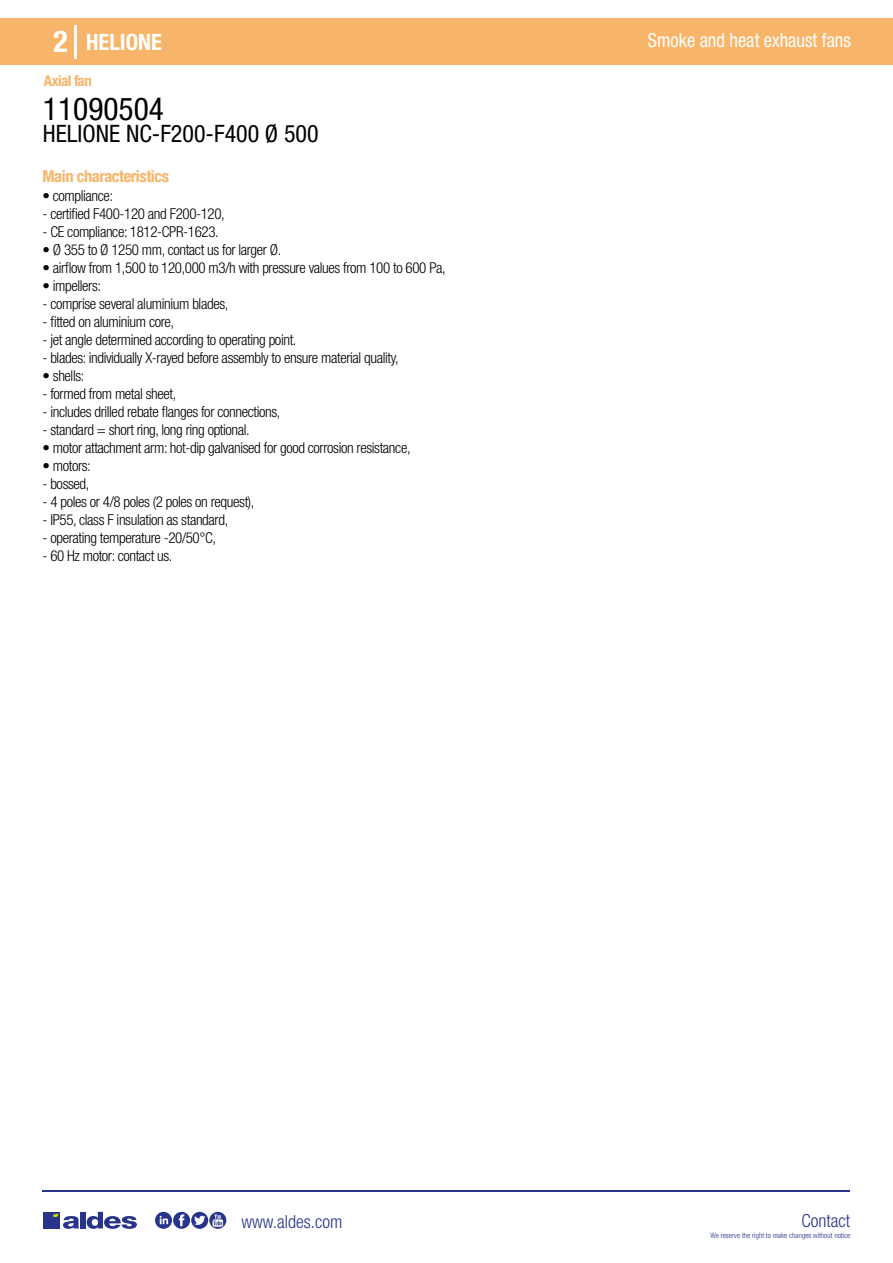
<style>
.page{position:relative;width:893px;height:1263px;background:#fff}
.page>*{position:absolute;margin:0;border:0;box-sizing:border-box;transform-origin:0 0}
.t1{font:condensed 31.5px "Helvetica Neue LT Std";color:#000}
.t2{font:700 condensed 30px "Helvetica Neue LT Std";color:#fff}
.t3{font:condensed 24px "Helvetica Neue LT Std";color:#000}
.t4{font:700 condensed 22.5px "Helvetica Neue LT Std";color:#fff}
.t5{font:condensed 19.5px "Helvetica Neue LT Std";color:#fff;scale:.95 1}
.t6{font:300 condensed 18px "Helvetica Neue";color:#28348b}
.t7{font:700 condensed 16.5px "Helvetica Neue LT Std";letter-spacing:-.025em;color:#f8b469}
.t8{font:300 condensed 15px "Helvetica Neue LT Std";letter-spacing:-.025em;color:#000}
.t9{font:700 condensed 15px "Helvetica Neue LT Std";letter-spacing:-.035em;color:#f8b469}
.t10{font:300 condensed 7.5px "Helvetica Neue";color:#28348b}
</style>
<div class="page">
<div style="left:0;top:18px;width:893px;height:46px;background:#f8b469"></div>
<hr style="left:74px;top:25px;width:2px;height:33px;background:#fff">
<hr style="left:43px;top:1190px;width:807px;height:1px;background:#28348b">
<svg style="left:155px;top:1212px;width:71px;height:17px"></svg>
<div style="left:43px;top:1212px;width:17px;height:16px;background:#28348b"></div>
<div style="left:80px;top:1212px;width:6px;height:16px;background:#28348b"></div>
<svg style="left:87px;top:1212px;width:50px;height:17px"></svg>
<svg style="left:53px;top:1213px;width:26px;height:16px"></svg>
<h2 class="t2" style="left:54px;top:24px;width:16px">2</h2>
<h3 class="t4" style="left:86px;top:28px;width:77px">HELIONE</h3>
<h3 class="t5" style="left:648px;top:29px;width:215px">Smoke and heat exhaust fans</h3>
<p class="t9" style="left:44px;top:71px;width:49px">Axial fan</p>
<h1 class="t1" style="left:43px;top:91px;width:122px">11090504</h1>
<h3 class="t3" style="left:43px;top:120px;width:277px">HELIONE NC-F200-F400 Ø 500</h3>
<p class="t7" style="left:43px;top:166px;width:128px">Main characteristics</p>
<p class="t8" style="left:43px;top:187px;width:72px">• compliance:</p>
<p class="t8" style="left:43px;top:205px;width:184px">- certified F400-120 and F200-120,</p>
<p class="t8" style="left:43px;top:223px;width:178px">- CE compliance: 1812-CPR-1623.</p>
<p class="t8" style="left:43px;top:241px;width:240px">• Ø 355 to Ø 1250 mm, contact us for larger Ø.</p>
<p class="t8" style="left:43px;top:259px;width:405px">• airflow from 1,500 to 120,000 m3/h with pressure values from 100 to 600 Pa,</p>
<p class="t8" style="left:43px;top:277px;width:60px">• impellers:</p>
<p class="t8" style="left:43px;top:295px;width:187px">- comprise several aluminium blades,</p>
<p class="t8" style="left:43px;top:313px;width:133px">- fitted on aluminium core,</p>
<p class="t8" style="left:43px;top:331px;width:255px">- jet angle determined according to operating point.</p>
<p class="t8" style="left:43px;top:349px;width:358px">- blades: individually X-rayed before assembly to ensure material quality,</p>
<p class="t8" style="left:43px;top:367px;width:43px">• shells:</p>
<p class="t8" style="left:43px;top:385px;width:135px">- formed from metal sheet,</p>
<p class="t8" style="left:43px;top:403px;width:239px">- includes drilled rebate flanges for connections,</p>
<p class="t8" style="left:43px;top:421px;width:209px">- standard = short ring, long ring optional.</p>
<p class="t8" style="left:43px;top:439px;width:370px">• motor attachment arm: hot-dip galvanised for good corrosion resistance,</p>
<p class="t8" style="left:43px;top:457px;width:50px">• motors:</p>
<p class="t8" style="left:43px;top:475px;width:48px">- bossed,</p>
<p class="t8" style="left:43px;top:493px;width:213px">- 4 poles or 4/8 poles (2 poles on request),</p>
<p class="t8" style="left:43px;top:511px;width:187px">- IP55, class F insulation as standard,</p>
<p class="t8" style="left:43px;top:529px;width:175px">- operating temperature -20/50°C,</p>
<p class="t8" style="left:43px;top:547px;width:131px">- 60 Hz motor: contact us.</p>
<p class="t6" style="left:241px;top:1211px;width:102px">www.aldes.com</p>
<p class="t6" style="left:801px;top:1211px;width:50px">Contact</p>
<p class="t10" style="left:710px;top:1230px;width:141px">We reserve the right to make changes without notice</p>
</div>
